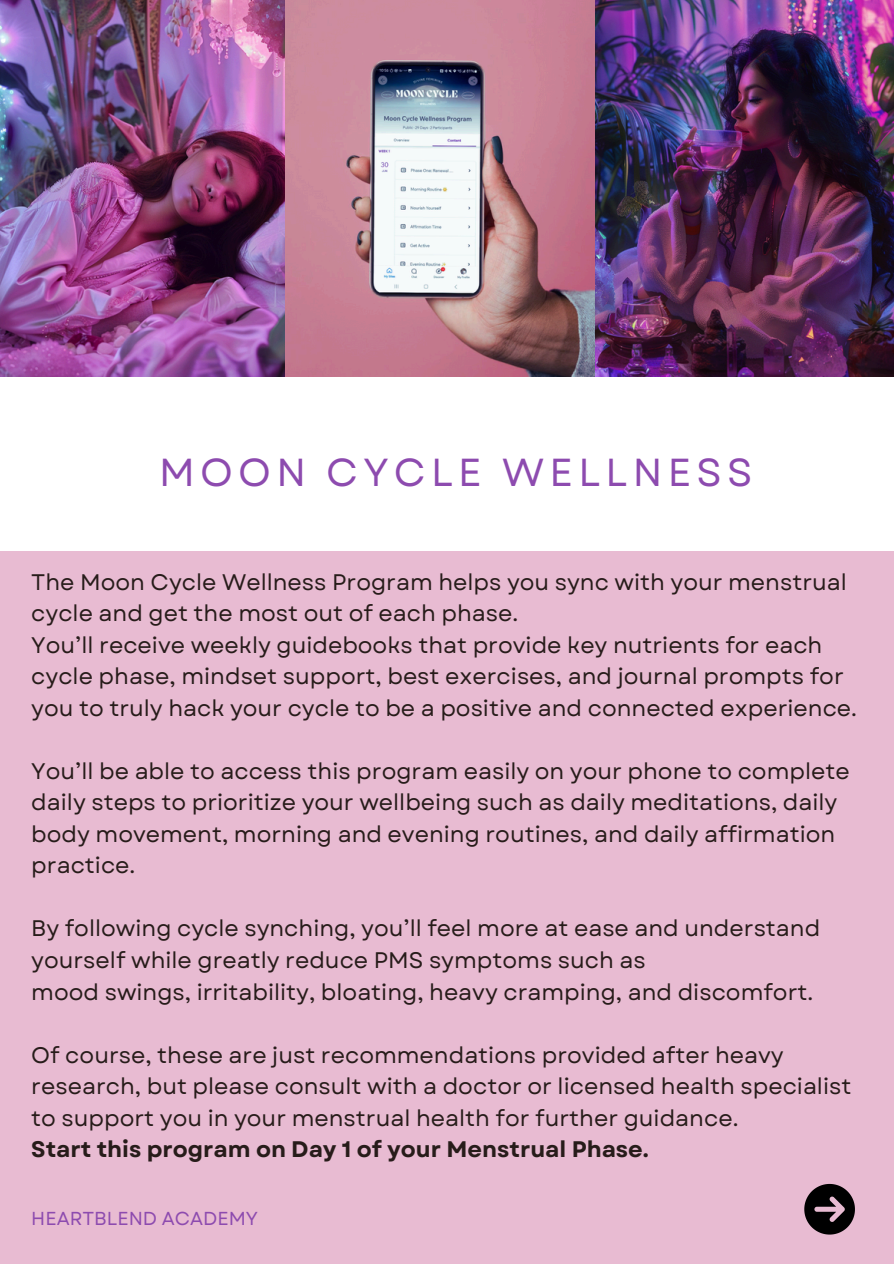
<style>
.page{position:relative;width:894px;height:1264px;background:#fff}
.page>*{position:absolute;margin:0;border:0;box-sizing:border-box;transform-origin:0 0}
.t1{font:39px "Garet";letter-spacing:.135em;color:#8d4baf}
.t2{font:22.5px/31.5px "Garet";color:#271c1a}
.t3{font:18.75px "Garet";color:#8d4baf}
.s1{font-weight:700}
</style>
<div class="page">
<img style="left:0;top:0;width:286px;height:376px">
<div style="left:0;top:551px;width:893px;height:712px;background:#e8bbd2"></div>
<svg style="left:804px;top:1183px;width:50px;height:51px"></svg>
<img style="left:286px;top:0;width:607px;height:376px">
<h1 class="t1" style="left:159px;top:444px;width:594px">MOON CYCLE WELLNESS</h1>
<h2 class="t2" style="left:31px;top:566px;width:827px">The Moon Cycle Wellness Program helps you sync with your menstrual cycle and get the most out of each phase.<br>You’ll receive weekly guidebooks that provide key nutrients for each cycle phase, mindset support, best exercises, and journal prompts for you to truly hack your cycle to be a positive and connected experience.</h2>
<h2 class="t2" style="left:31px;top:755px;width:819px">You’ll be able to access this program easily on your phone to complete daily steps to prioritize your wellbeing such as daily meditations, daily body movement, morning and evening routines, and daily affirmation practice.</h2>
<h2 class="t2" style="left:31px;top:913px;width:790px">By following cycle synching, you’ll feel more at ease and understand yourself while greatly reduce PMS symptoms such as<br>mood swings, irritability, bloating, heavy cramping, and discomfort.</h2>
<h2 class="t2" style="left:31px;top:1039px;width:821px">Of course, these are just recommendations provided after heavy research, but please consult with a doctor or licensed health specialist to support you in your menstrual health for further guidance.<br><span class="s1">Start this program on Day 1 of your Menstrual Phase.</span></h2>
<p class="t3" style="left:31px;top:1204px;width:228px">HEARTBLEND ACADEMY</p>
</div>
